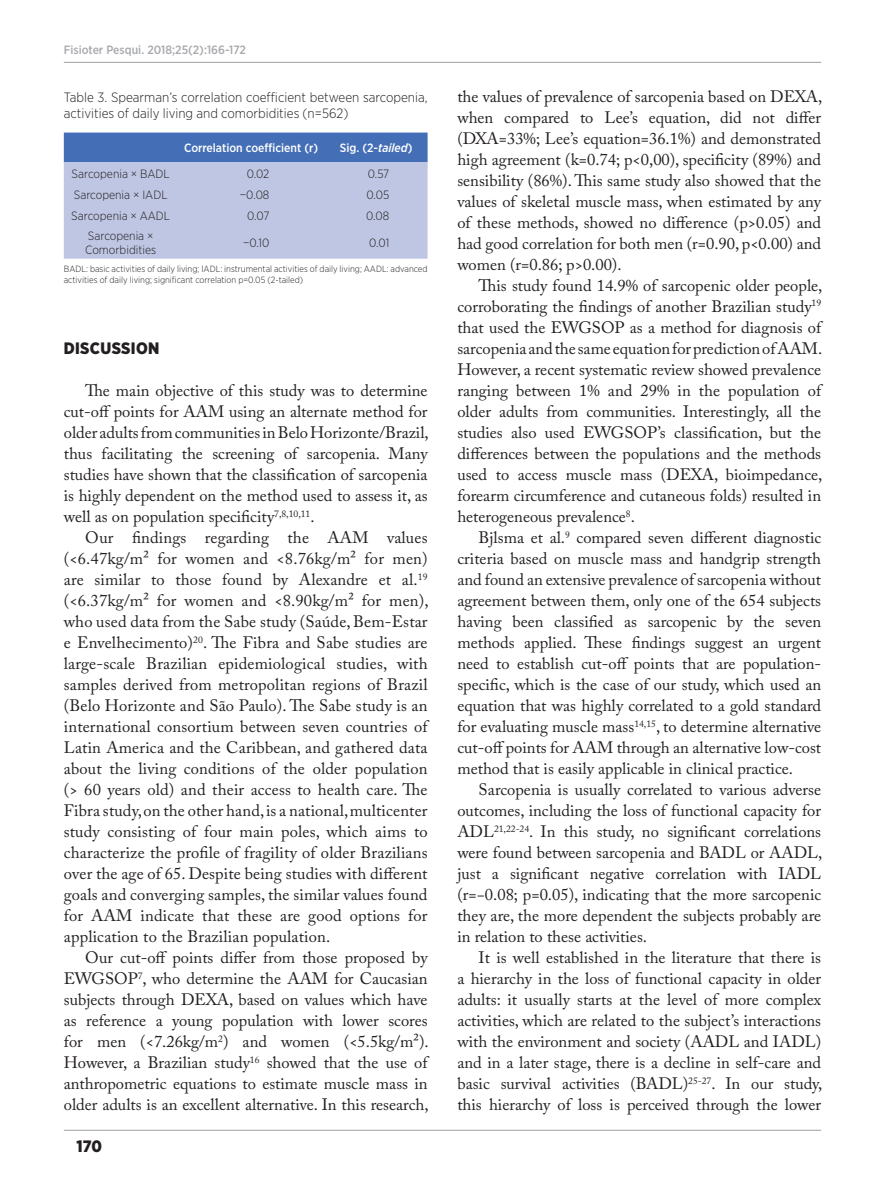
<style>
.page{position:relative;width:885px;height:1187px;background:#fff}
.page>*{position:absolute;margin:0;border:0;box-sizing:border-box;transform-origin:0 0}
.TEXTO{font:16.5px/21px "Adobe Caslon Pro";color:#231f20;text-align:justify}
.Sub1{font:900 16.5px "Gotham Narrow";letter-spacing:.02em;color:#231f20}
.Tab_tit{font:300 13.5px/16.2px "Gotham Narrow";color:#231f20}
.Tab_corpo{font:300 12px/14.4px "Gotham Narrow";color:#231f20}
.Tab_gravata{font:500 12px "Gotham Narrow";color:#fff}
.t1{font:500 12px "Gotham Narrow";color:#a8a9ad}
.source{font:300 9px/10.8px "Gotham Narrow";color:#231f20}
.s1{font-style:italic}
</style>
<div class="page">
<hr style="left:64px;top:62px;width:757px;height:1px;background:#a8a9ad">
<hr style="left:64px;top:1129px;width:757px;height:1px;background:#a8a9ad">
<svg style="left:64px;top:132px;width:363px;height:127px;background:#a2b2d8"></svg>
<p class="t1" style="left:64px;top:42px;width:184px">Fisioter Pesqui. 2018;25(2):166-172</p>
<p class="Tab_tit" style="left:64px;top:89px;width:365px">Table 3. Spearman’s correlation coefficient between sarcopenia, activities of daily living and comorbidities (n=562)</p>
<p class="Tab_gravata" style="left:184px;top:140px;width:135px">Correlation coefficient (r)</p>
<p class="Tab_gravata" style="left:340px;top:140px;width:74px">Sig. (2-<span class="s1">tailed</span>)</p>
<p class="Tab_corpo" style="left:72px;top:166px;width:100px">Sarcopenia × BADL</p>
<p class="Tab_corpo" style="left:247px;top:166px;width:24px">0.02</p>
<p class="Tab_corpo" style="left:368px;top:166px;width:23px">0.57</p>
<p class="Tab_corpo" style="left:74px;top:187px;width:95px">Sarcopenia × IADL</p>
<p class="Tab_corpo" style="left:240px;top:187px;width:31px">−0.08</p>
<p class="Tab_corpo" style="left:366px;top:187px;width:24px">0.05</p>
<p class="Tab_corpo" style="left:71px;top:208px;width:100px">Sarcopenia × AADL</p>
<p class="Tab_corpo" style="left:247px;top:208px;width:24px">0.07</p>
<p class="Tab_corpo" style="left:366px;top:208px;width:25px">0.08</p>
<p class="Tab_corpo" style="left:85px;top:228px;width:73px">Sarcopenia ×<br>Comorbidities</p>
<p class="Tab_corpo" style="left:243px;top:235px;width:28px">−0.10</p>
<p class="Tab_corpo" style="left:369px;top:235px;width:22px">0.01</p>
<p class="source" style="left:64px;top:263px;width:365px">BADL: basic activities of daily living; IADL: instrumental activities of daily living; AADL: advanced activities of daily living; significant correlation p=0.05 (2-tailed)</p>
<p class="Sub1" style="left:64px;top:337px;width:97px">DISCUSSION</p>
<p class="TEXTO" style="left:64px;top:380px;width:366px;text-indent:21px">The main objective of this study was to determine cut-off points for AAM using an alternate method for older adults from communities in Belo Horizonte/Brazil, thus facilitating the screening of sarcopenia. Many studies have shown that the classification of sarcopenia is highly dependent on the method used to assess it, as well as on population specificity<sup>7,8,10,11</sup>.</p>
<p class="TEXTO" style="left:64px;top:527px;width:366px;text-indent:21px">Our findings regarding the AAM values (&lt;6.47kg/m² for women and &lt;8.76kg/m² for men) are similar to those found by Alexandre et al.<sup>19 </sup>(&lt;6.37kg/m² for women and &lt;8.90kg/m² for men), who used data from the Sabe study (Saúde, Bem-Estar e Envelhecimento)<sup>20</sup>. The Fibra and Sabe studies are large-scale Brazilian epidemiological studies, with samples derived from metropolitan regions of Brazil (Belo Horizonte and São Paulo). The Sabe study is an international consortium between seven countries of Latin America and the Caribbean, and gathered data about the living conditions of the older population (&gt; 60 years old) and their access to health care. The Fibra study, on the other hand, is a national, multicenter study consisting of four main poles, which aims to characterize the profile of fragility of older Brazilians over the age of 65. Despite being studies with different goals and converging samples, the similar values found for AAM indicate that these are good options for application to the Brazilian population.</p>
<p class="TEXTO" style="left:64px;top:947px;width:366px;text-indent:21px">Our cut-off points differ from those proposed by EWGSOP<sup>7</sup>, who determine the AAM for Caucasian subjects through DEXA, based on values which have as reference a young population with lower scores for men (&lt;7.26kg/m<sup>2</sup>) and women (&lt;5.5kg/m²).<br>However, a Brazilian study<sup>16</sup> showed that the use of anthropometric equations to estimate muscle mass in older adults is an excellent alternative. In this research,</p>
<p class="Sub1" style="left:77px;top:1135px;width:27px">170</p>
<p class="TEXTO" style="left:457px;top:86px;width:366px">the values of prevalence of sarcopenia based on DEXA, when compared to Lee’s equation, did not differ (DXA=33%; Lee’s equation=36.1%) and demonstrated high agreement (k=0.74; p&lt;0,00), specificity (89%) and sensibility (86%). This same study also showed that the values of skeletal muscle mass, when estimated by any of these methods, showed no difference (p&gt;0.05) and had good correlation for both men (r=0.90, p&lt;0.00) and women (r=0.86; p&gt;0.00).</p>
<p class="TEXTO" style="left:457px;top:275px;width:366px;text-indent:21px">This study found 14.9% of sarcopenic older people, corroborating the findings of another Brazilian study<sup>19 </sup>that used the EWGSOP as a method for diagnosis of sarcopenia and the same equation for prediction of AAM.<br>However, a recent systematic review showed prevalence ranging between 1% and 29% in the population of older adults from communities. Interestingly, all the studies also used EWGSOP’s classification, but the differences between the populations and the methods used to access muscle mass (DEXA, bioimpedance, forearm circumference and cutaneous folds) resulted in heterogeneous prevalence<sup>8</sup>.</p>
<p class="TEXTO" style="left:457px;top:527px;width:365px;text-indent:21px">Bjlsma et al.<sup>9</sup> compared seven different diagnostic criteria based on muscle mass and handgrip strength and found an extensive prevalence of sarcopenia without agreement between them, only one of the 654 subjects having been classified as sarcopenic by the seven methods applied. These findings suggest an urgent need to establish cut-off points that are population&shy;specific, which is the case of our study, which used an equation that was highly correlated to a gold standard for evaluating muscle mass<sup>14,15</sup>, to determine alternative cut-off points for AAM through an alternative low-cost method that is easily applicable in clinical practice.</p>
<p class="TEXTO" style="left:457px;top:779px;width:366px;text-indent:21px">Sarcopenia is usually correlated to various adverse outcomes, including the loss of functional capacity for ADL<sup>21,22-24</sup>. In this study, no significant correlations were found between sarcopenia and BADL or AADL, just a significant negative correlation with IADL (r=−0.08; p=0.05), indicating that the more sarcopenic they are, the more dependent the subjects probably are in relation to these activities.</p>
<p class="TEXTO" style="left:457px;top:947px;width:366px;text-indent:21px">It is well established in the literature that there is a hierarchy in the loss of functional capacity in older adults: it usually starts at the level of more complex activities, which are related to the subject’s interactions with the environment and society (AADL and IADL) and in a later stage, there is a decline in self-care and basic survival activities (BADL)<sup>25-27</sup>. In our study, this hierarchy of loss is perceived through the lower</p>
</div>
